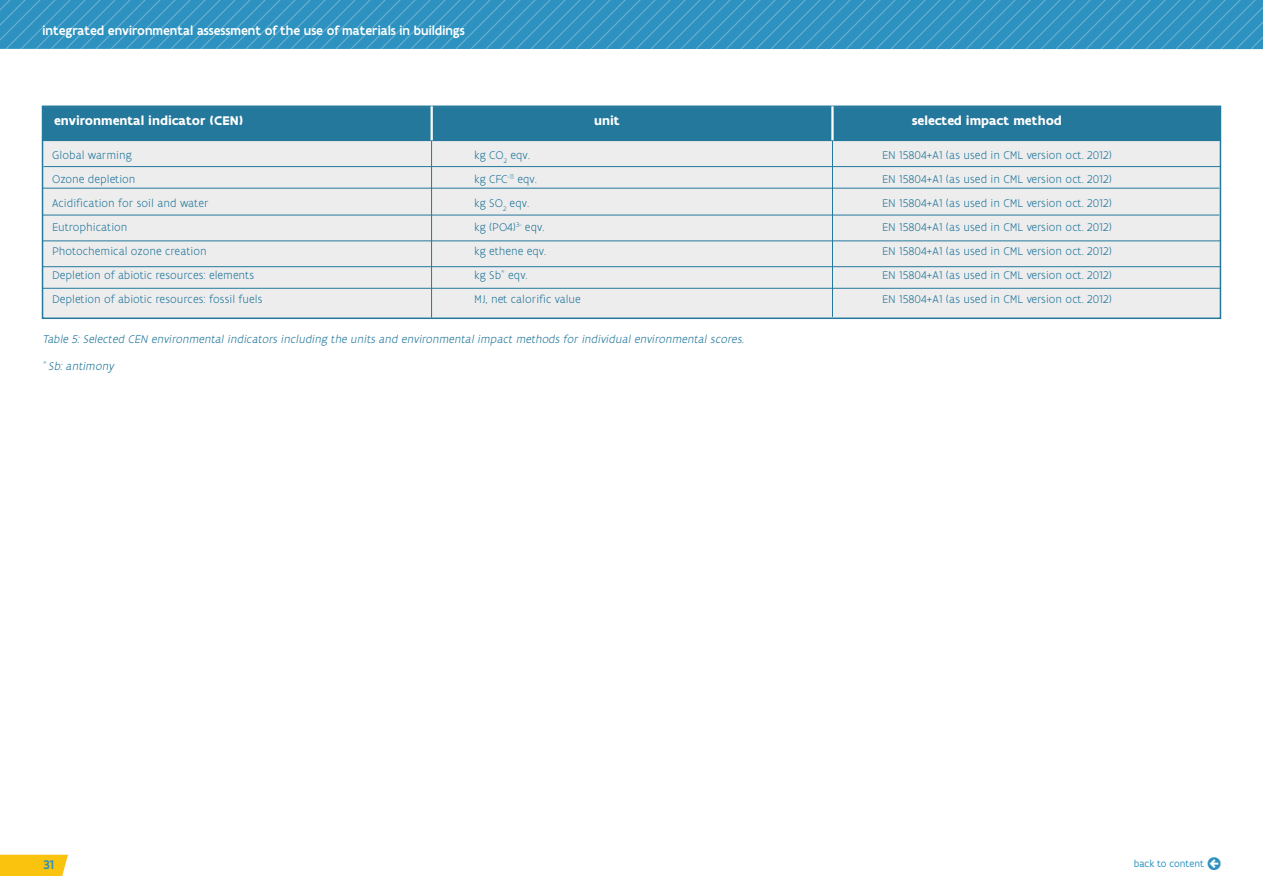
<style>
.page{position:relative;width:1263px;height:893px;background:#fff}
.page>*{position:absolute;margin:0;border:0;box-sizing:border-box;transform-origin:0 0}
.t1{font:500 13.5px "Flanders Art Sans";color:#fff}
.t2{font:700 13.5px "Flanders Art Sans";color:#fff}
.t3{font:500 13.5px "Flanders Art Sans";color:#2d92bf}
.t4{font:300 12px/24px "Flanders Art Sans";color:#24789c}
.t5{font:italic 300 12px "Flanders Art Sans";color:#24789c}
.t6{font:10.5px "Flanders Art Sans";color:#2d92bf}
</style>
<div class="page">
<svg style="left:0;top:855px;width:68px;height:21px"></svg>
<svg style="left:0;top:0;width:1263px;height:49px;background:#3495c1"></svg>
<div style="left:42px;top:106px;width:1179px;height:213px;background:#eeeded;border:2px solid #24789c"></div>
<div style="left:43px;top:107px;width:1177px;height:34px;background:#24789c"></div>
<hr style="left:832px;top:132px;width:1px;height:185px;background:#24789c">
<hr style="left:431px;top:135px;width:1px;height:183px;background:#24789c">
<hr style="left:43px;top:166px;width:1178px;height:1px;background:#24789c">
<hr style="left:43px;top:188px;width:1176px;height:1px;background:#24789c">
<hr style="left:43px;top:215px;width:1176px;height:1px;background:#24789c">
<hr style="left:43px;top:240px;width:1177px;height:1px;background:#24789c">
<hr style="left:43px;top:266px;width:1177px;height:1px;background:#24789c">
<hr style="left:43px;top:288px;width:1177px;height:1px;background:#24789c">
<hr style="left:831px;top:106px;width:3px;height:34px;background:#fff">
<hr style="left:431px;top:106px;width:2px;height:34px;background:#fff">
<p class="t1" style="left:43px;top:22px;width:424px">integrated environmental assessment of the use of materials in buildings</p>
<p class="t2" style="left:54px;top:112px;width:191px">environmental indicator (CEN)</p>
<p class="t2" style="left:594px;top:112px;width:27px">unit</p>
<p class="t2" style="left:912px;top:112px;width:151px">selected impact method</p>
<p class="t4" style="left:474px;top:143px;width:108px">kg CO<sub>2</sub> eqv.<br>kg CFC<sup>-11</sup> eqv.<br>kg SO<sub>2</sub> eqv.<br>kg (PO4)<sup>3-</sup> eqv.<br>kg ethene eqv.<br>kg Sb<sup>*</sup> eqv.<br>MJ, net calorific value</p>
<p class="t5" style="left:43px;top:332px;width:705px">Table 5: Selected CEN environmental indicators including the units and environmental impact methods for individual environmental scores.</p>
<p class="t5" style="left:43px;top:359px;width:73px"><sup>*</sup> Sb: antimony</p>
<p class="t4" style="left:52px;top:143px;width:212px">Global warming<br>Ozone depletion<br>Acidification for soil and water<br>Eutrophication<br>Photochemical ozone creation<br>Depletion of abiotic resources: elements<br>Depletion of abiotic resources: fossil fuels</p>
<p class="t4" style="left:882px;top:143px;width:231px;text-align:justify">EN 15804+A1 (as used in CML version oct. 2012)<br>EN 15804+A1 (as used in CML version oct. 2012)<br>EN 15804+A1 (as used in CML version oct. 2012)<br>EN 15804+A1 (as used in CML version oct. 2012)<br>EN 15804+A1 (as used in CML version oct. 2012)<br>EN 15804+A1 (as used in CML version oct. 2012)<br>EN 15804+A1 (as used in CML version oct. 2012)</p>
<p class="t3" style="left:43px;top:856px;width:12px">31</p>
<p class="t6" style="left:1134px;top:857px;width:89px">back to content ◻</p>
</div>
